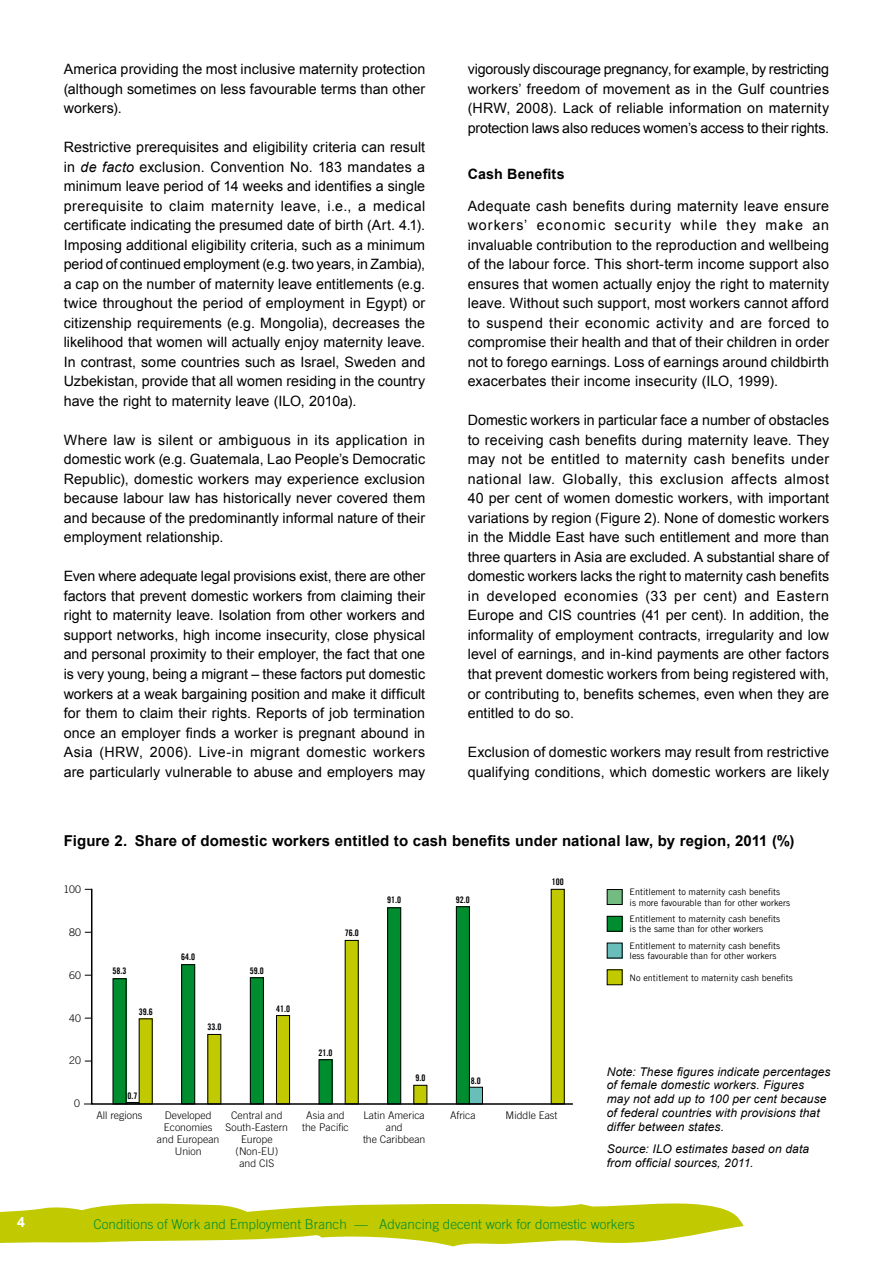
<style>
.page{position:relative;width:893px;height:1263px;background:#fff}
.page>*{position:absolute;margin:0;border:0;box-sizing:border-box;transform-origin:0 0}
.boxfigtitre_dwpb{font:700 15px "Arial";letter-spacing:.01em;color:#000}
.txt_dwpb{font:14.25px/19.5px "Arial";letter-spacing:.005em;color:#000;text-align:justify}
.inter_2_dwpb{font:700 14.25px "Arial";letter-spacing:.01em;color:#000}
.t1{font:700 14.25px "Arial";color:#fff}
.t2{font:300 13.5px "Trade Gothic LT Com";color:#008d30}
.boxfigsource_dwpb{font:italic 12px/13.8px "Arial";letter-spacing:.01em;color:#000}
.t3{font:300 10.5px/12px "Trade Gothic LT Com";color:#000204;text-align:center}
.t4{font:9px/10.5px "Trade Gothic LT Com";color:#000204}
.t5{font:9px "Trade Gothic LT Com Bd Cn 20";color:#000204}
.s1{font-style:italic}
</style>
<div class="page">
<svg style="left:0;top:1203px;width:744px;height:44px"></svg>
<div style="left:607px;top:889px;width:15px;height:15px;background:#72bb81"></div>
<div style="left:607px;top:889px;width:15px;height:16px;border:1px solid #000"></div>
<div style="left:607px;top:916px;width:15px;height:15px;background:#008d30"></div>
<div style="left:607px;top:916px;width:15px;height:15px;border:1px solid #000"></div>
<div style="left:607px;top:943px;width:15px;height:15px;background:#6abeb9"></div>
<div style="left:607px;top:970px;width:15px;height:15px;background:#c1ca00"></div>
<div style="left:607px;top:969px;width:15px;height:16px;border:1px solid #000"></div>
<svg style="left:90px;top:888px;width:483px;height:217px"></svg>
<p class="txt_dwpb" style="left:64px;top:60px;width:363px">America providing the most inclusive maternity protection (although sometimes on less favourable terms than other workers).</p>
<p class="txt_dwpb" style="left:64px;top:138px;width:363px">Restrictive prerequisites and eligibility criteria can result in <span class="s1">de facto</span> exclusion. Convention No. 183 mandates a minimum leave period of 14 weeks and identifies a single prerequisite to claim maternity leave, i.e., a medical certificate indicating the presumed date of birth (Art. 4.1).<br>Imposing additional eligibility criteria, such as a minimum period of continued employment (e.g. two years, in Zambia), a cap on the number of maternity leave entitlements (e.g. twice throughout the period of employment in Egypt) or citizenship requirements (e.g. Mongolia), decreases the likelihood that women will actually enjoy maternity leave.<br>In contrast, some countries such as Israel, Sweden and Uzbekistan, provide that all women residing in the country have the right to maternity leave (ILO, 2010a).</p>
<p class="txt_dwpb" style="left:64px;top:430px;width:363px">Where law is silent or ambiguous in its application in domestic work (e.g. Guatemala, Lao People’s Democratic Republic), domestic workers may experience exclusion because labour law has historically never covered them and because of the predominantly informal nature of their employment relationship.</p>
<p class="txt_dwpb" style="left:64px;top:567px;width:363px">Even where adequate legal provisions exist, there are other factors that prevent domestic workers from claiming their right to maternity leave. Isolation from other workers and support networks, high income insecurity, close physical and personal proximity to their employer, the fact that one is very young, being a migrant – these factors put domestic workers at a weak bargaining position and make it difficult for them to claim their rights. Reports of job termination once an employer finds a worker is pregnant abound in Asia (HRW, 2006). Live-in migrant domestic workers are particularly vulnerable to abuse and employers may</p>
<p class="txt_dwpb" style="left:468px;top:60px;width:363px">vigorously discourage pregnancy, for example, by restricting workers’ freedom of movement as in the Gulf countries (HRW, 2008). Lack of reliable information on maternity protection laws also reduces women’s access to their rights.</p>
<p class="inter_2_dwpb" style="left:468px;top:165px;width:98px">Cash Benefits</p>
<p class="txt_dwpb" style="left:468px;top:196px;width:363px">Adequate cash benefits during maternity leave ensure workers’ economic security while they make an invaluable contribution to the reproduction and wellbeing of the labour force. This short-term income support also ensures that women actually enjoy the right to maternity leave. Without such support, most workers cannot afford to suspend their economic activity and are forced to compromise their health and that of their children in order not to forego earnings. Loss of earnings around childbirth exacerbates their income insecurity (ILO, 1999).</p>
<p class="txt_dwpb" style="left:468px;top:411px;width:363px">Domestic workers in particular face a number of obstacles to receiving cash benefits during maternity leave. They may not be entitled to maternity cash benefits under national law. Globally, this exclusion affects almost 40 per cent of women domestic workers, with important variations by region (Figure 2). None of domestic workers in the Middle East have such entitlement and more than three quarters in Asia are excluded. A substantial share of domestic workers lacks the right to maternity cash benefits in developed economies (33 per cent) and Eastern Europe and CIS countries (41 per cent). In addition, the informality of employment contracts, irregularity and low level of earnings, and in-kind payments are other factors that prevent domestic workers from being registered with, or contributing to, benefits schemes, even when they are entitled to do so.</p>
<p class="txt_dwpb" style="left:468px;top:742px;width:363px">Exclusion of domestic workers may result from restrictive qualifying conditions, which domestic workers are likely</p>
<p class="boxfigtitre_dwpb" style="left:64px;top:830px;width:732px">Figure 2. Share of domestic workers entitled to cash benefits under national law, by region, 2011 (%)</p>
<p class="t3" style="left:63px;top:883px;width:19px">100</p>
<p class="t3" style="left:69px;top:926px;width:13px">80</p>
<p class="t3" style="left:69px;top:969px;width:13px">60</p>
<p class="t3" style="left:69px;top:1012px;width:13px">40</p>
<p class="t3" style="left:69px;top:1054px;width:13px">20</p>
<p class="t3" style="left:74px;top:1097px;width:7px">0</p>
<p class="t5" style="left:113px;top:966px;width:15px">58.3</p>
<p class="t5" style="left:139px;top:1006px;width:15px">39.6</p>
<p class="t5" style="left:128px;top:1090px;width:11px">0.7</p>
<p class="t5" style="left:181px;top:952px;width:15px">64.0</p>
<p class="t5" style="left:207px;top:1021px;width:15px">33.0</p>
<p class="t5" style="left:250px;top:965px;width:15px">59.0</p>
<p class="t5" style="left:276px;top:1003px;width:15px">41.0</p>
<p class="t5" style="left:345px;top:928px;width:15px">76.0</p>
<p class="t5" style="left:319px;top:1047px;width:15px">21.0</p>
<p class="t5" style="left:387px;top:895px;width:15px">91.0</p>
<p class="t5" style="left:456px;top:894px;width:15px">92.0</p>
<p class="t5" style="left:415px;top:1072px;width:11px">9.0</p>
<p class="t5" style="left:471px;top:1075px;width:11px">8.0</p>
<p class="t5" style="left:552px;top:877px;width:13px">100</p>
<p class="t3" style="left:96px;top:1109px;width:48px">All regions</p>
<p class="t3" style="left:157px;top:1109px;width:64px">Developed<br>Economies and European<br>Union</p>
<p class="t3" style="left:226px;top:1109px;width:64px">Central and<br>South-Eastern<br>Europe (Non-EU)<br>and CIS</p>
<p class="t3" style="left:302px;top:1109px;width:48px">Asia and the Pacific</p>
<p class="t3" style="left:363px;top:1109px;width:64px">Latin America and<br>the Caribbean</p>
<p class="t3" style="left:450px;top:1109px;width:27px">Africa</p>
<p class="t3" style="left:506px;top:1109px;width:53px">Middle East</p>
<p class="t4" style="left:630px;top:886px;width:162px">Entitlement to maternity cash benefits<br>is more favourable than for other workers</p>
<p class="t4" style="left:630px;top:913px;width:152px">Entitlement to maternity cash benefits is the same than for other workers</p>
<p class="t4" style="left:630px;top:940px;width:152px">Entitlement to maternity cash benefits less favourable than for other workers</p>
<p class="t4" style="left:630px;top:972px;width:165px">No entitlement to maternity cash benefits</p>
<p class="boxfigsource_dwpb" style="left:607px;top:1064px;width:225px">Note: These figures indicate percentages of female domestic workers. Figures<br>may not add up to 100 per cent because of federal countries with provisions that differ between states.</p>
<p class="boxfigsource_dwpb" style="left:607px;top:1142px;width:204px">Source: ILO estimates based on data from official sources, 2011.</p>
<p class="t1" style="left:17px;top:1212px;width:9px">4</p>
<p class="t2" style="left:94px;top:1216px;width:543px">Conditions of Work and Employment Branch — Advancing decent work for domestic workers</p>
</div>
